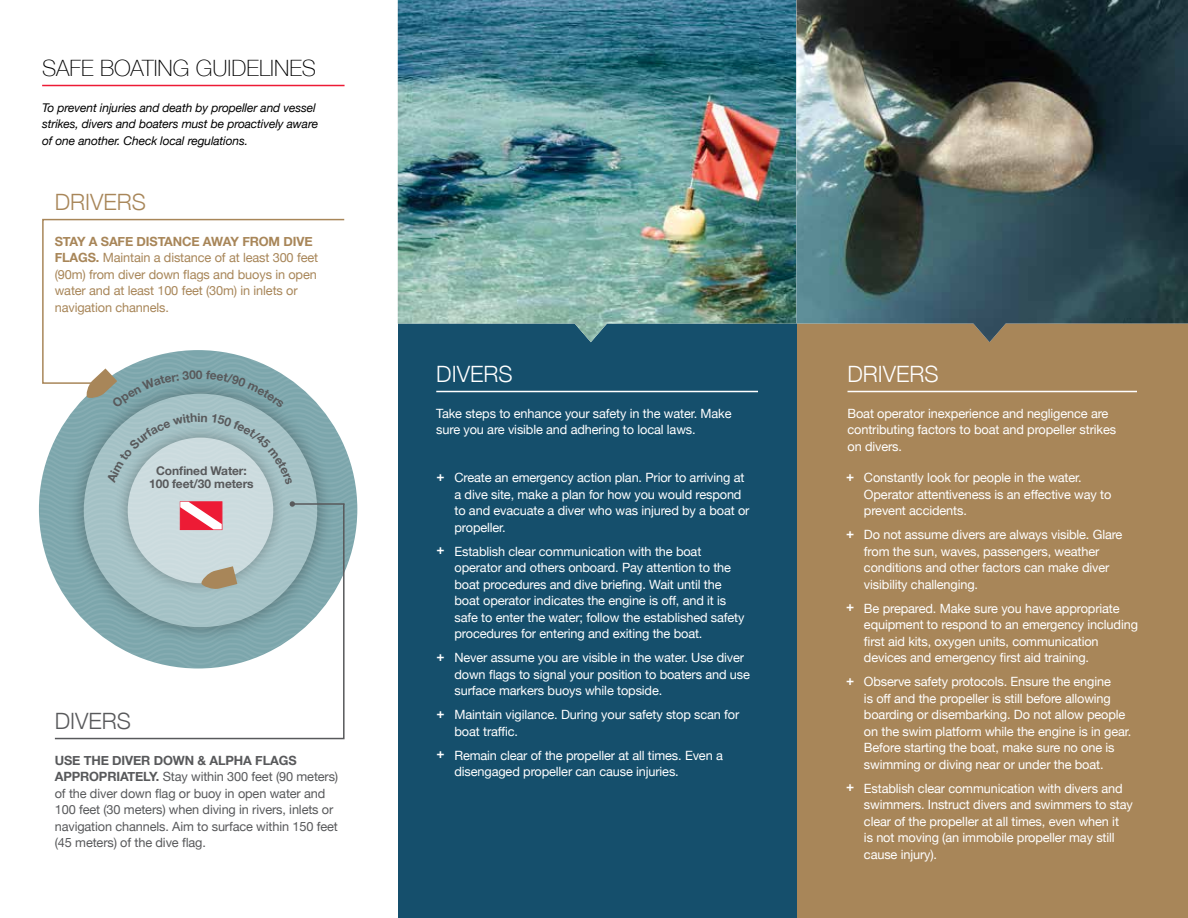
<style>
.page{position:relative;width:1188px;height:918px;background:#fff}
.page>*{position:absolute;margin:0;border:0;box-sizing:border-box;transform-origin:0 0}
.t1{font:100 22.5px "Helvetica Neue";color:#000}
.t2{font:300 22.5px "Helvetica Neue";color:#fff}
.t3{font:300 22.5px "Helvetica Neue";color:#a88659}
.t4{font:300 22.5px "Helvetica Neue";color:#58595b}
.t5{font:12.75px/16.5px "Helvetica Neue";letter-spacing:-.01em;color:#fff}
.t6{font:12.75px/16.5px "Helvetica Neue";letter-spacing:-.01em;color:#58595b}
.t7{font:12.75px/16.5px "Helvetica Neue";letter-spacing:-.01em;color:#a88659}
.t8{font:700 12.75px/16.5px "Helvetica Neue";letter-spacing:-.01em;color:#58595b}
.t9{font:700 12.75px "Helvetica Neue";color:#a88659}
.t10{font:italic 12px/16.5px "Helvetica Neue";letter-spacing:-.01em;color:#000}
.t11{font:700 12px "Helvetica Neue";letter-spacing:-.01em;color:#58595b}
.s1{font-weight:700}
.s2{font-weight:700;font-size:13.5px}
</style>
<div class="page">
<div style="left:796px;top:342px;width:392px;height:576px;background:#a88659"></div>
<div style="left:398px;top:173px;width:398px;height:745px;background:#154f6c"></div>
<hr style="left:436px;top:391px;width:322px;height:1px;background:#fff">
<hr style="left:848px;top:391px;width:289px;height:1px;background:#fff">
<img style="left:398px;top:0;width:398px;height:342px">
<img style="left:796px;top:0;width:392px;height:342px">
<svg style="left:42px;top:218px;width:303px;height:132px"></svg>
<svg style="left:54px;top:668px;width:291px;height:72px"></svg>
<hr style="left:42px;top:85px;width:303px;height:1px;background:#ed1b35">
<svg style="left:40px;top:350px;width:317px;height:318px"></svg>
<h1 class="t1" style="left:42px;top:51px;width:274px">SAFE BOATING GUIDELINES</h1>
<p class="t10" style="left:42px;top:100px;width:277px">To prevent injuries and death by propeller and vessel strikes, divers and boaters must be proactively aware of one another. Check local regulations.</p>
<h1 class="t3" style="left:55px;top:184px;width:93px">DRIVERS</h1>
<p class="t9" style="left:55px;top:231px;width:56px">STAY A SAF</p>
<p class="t7" style="left:55px;top:234px;width:265px;text-indent:70px"><span class="s1">E DISTANCE AWAY FROM DIVE FLAGS.</span> Maintain a distance of at least 300 feet (90m) from diver down flags and buoys in open water and at least 100 feet (30m) in inlets or navigation channels.</p>
<p class="t11" style="left:196px;top:365px;width:8px">0</p>
<p class="t11" style="left:156px;top:462px;width:92px">CONFINED WATER:</p>
<p class="t11" style="left:149px;top:474px;width:106px">100 FEET/30 METERS</p>
<h1 class="t4" style="left:55px;top:703px;width:78px">DIVERS</h1>
<p class="t8" style="left:55px;top:752px;width:242px">USE THE DIVER DOWN &amp; ALPHA FLAGS<br>APP</p>
<p class="t6" style="left:55px;top:769px;width:285px;text-indent:25px"><span class="s1">ROPRIATELY.</span> Stay within 300 feet (90 meters) of the diver down flag or buoy in open water and 100 feet (30 meters) when diving in rivers, inlets or navigation channels. Aim to surface within 150 feet (45 meters) of the dive flag.</p>
<h1 class="t2" style="left:436px;top:356px;width:78px">DIVERS</h1>
<p class="t5" style="left:436px;top:406px;width:297px">Take steps to enhance your safety in the water. Make sure you are visible and adhering to local laws.</p>
<p class="t5" style="left:454px;top:470px;width:297px;text-indent:-18px"><span class="s2">+</span> Create an emergency action plan. Prior to arriving at a dive site, make a plan for how you would respond to and evacuate a diver who was injured by a boat or propeller.</p>
<p class="t5" style="left:454px;top:544px;width:292px;text-indent:-18px"><span class="s2">+</span> Establish clear communication with the boat operator and others onboard. Pay attention to the boat procedures and dive briefing. Wait until the boat operator indicates the engine is off, and it is safe to enter the water; follow the established safety procedures for entering and exiting the boat.</p>
<p class="t5" style="left:454px;top:650px;width:297px;text-indent:-18px"><span class="s2">+</span> Never assume you are visible in the water. Use diver down flags to signal your position to boaters and use surface markers buoys while topside.</p>
<p class="t5" style="left:454px;top:707px;width:286px;text-indent:-18px"><span class="s2">+</span> Maintain vigilance. During your safety stop scan for boat traffic.</p>
<p class="t5" style="left:454px;top:748px;width:270px;text-indent:-18px"><span class="s2">+</span> Remain clear of the propeller at all times. Even a disengaged propeller can cause injuries.</p>
<h1 class="t2" style="left:848px;top:356px;width:93px">DRIVERS</h1>
<p class="t5" style="left:848px;top:406px;width:270px">Boat operator inexperience and negligence are contributing factors to boat and propeller strikes on divers.</p>
<p class="t5" style="left:864px;top:470px;width:249px;text-indent:-18px"><span class="s2">+</span> Constantly look for people in the water.<br>Operator attentiveness is an effective way to prevent accidents.</p>
<p class="t5" style="left:864px;top:527px;width:260px;text-indent:-18px"><span class="s2">+</span> Do not assume divers are always visible. Glare from the sun, waves, passengers, weather conditions and other factors can make diver visibility challenging.</p>
<p class="t5" style="left:864px;top:601px;width:276px;text-indent:-18px"><span class="s2">+</span> Be prepared. Make sure you have appropriate equipment to respond to an emergency including first aid kits, oxygen units, communication devices and emergency first aid training.</p>
<p class="t5" style="left:864px;top:674px;width:269px;text-indent:-18px"><span class="s2">+</span> Observe safety protocols. Ensure the engine<br>is off and the propeller is still before allowing boarding or disembarking. Do not allow people on the swim platform while the engine is in gear.<br>Before starting the boat, make sure no one is swimming or diving near or under the boat.</p>
<p class="t5" style="left:864px;top:781px;width:270px;text-indent:-18px"><span class="s2">+</span> Establish clear communication with divers and swimmers. Instruct divers and swimmers to stay clear of the propeller at all times, even when it<br>is not moving (an immobile propeller may still cause injury).</p>
</div>
